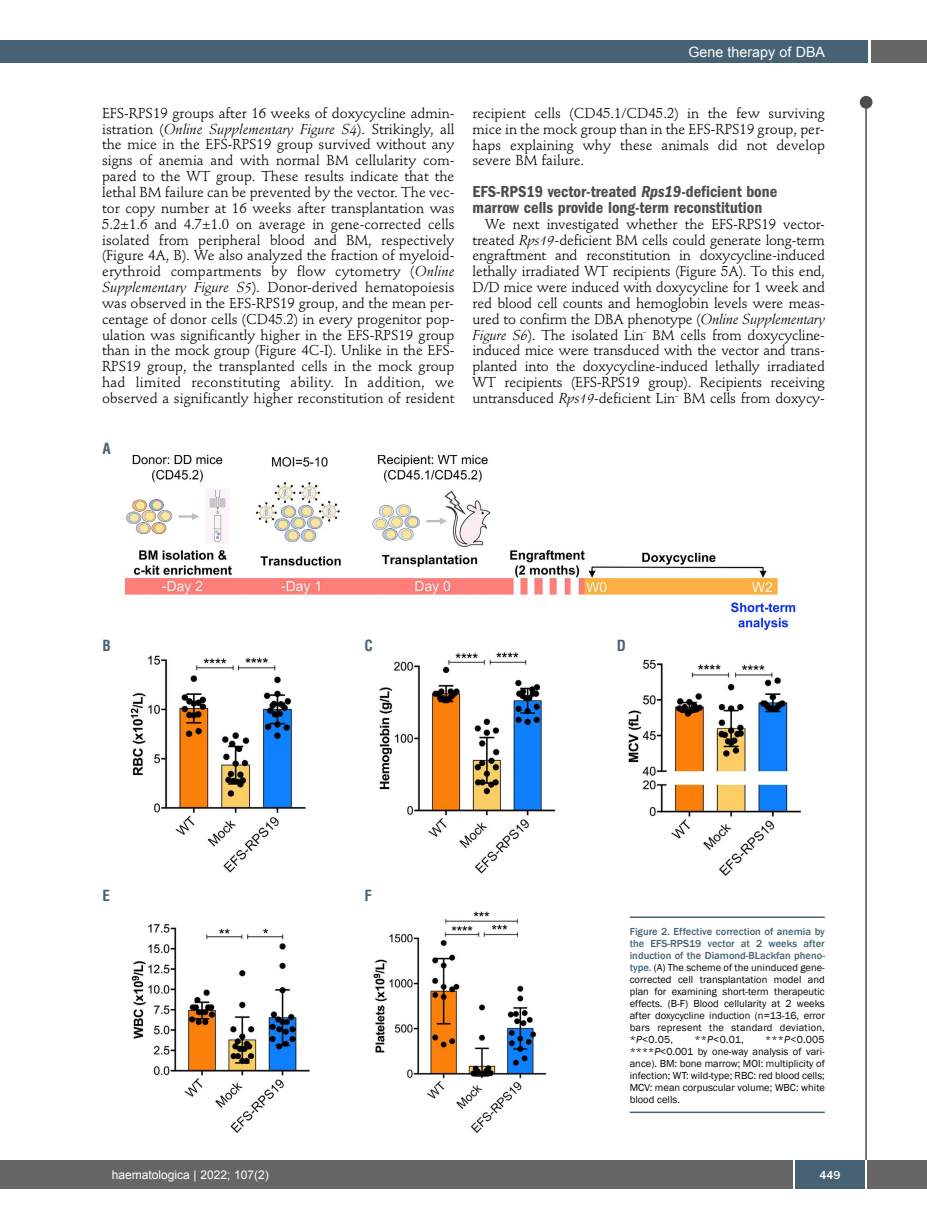
<style>
.page{position:relative;width:927px;height:1225px;background:#fff}
.page>*{position:absolute;margin:0;border:0;box-sizing:border-box;transform-origin:0 0}
.t1{font:600 condensed 16.5px/15.9px "Franklin Gothic";color:#4d4d4d}
.t2{font:700 condensed 15px "Helvetica";color:#466274}
.t3{font:14.25px/15.9px "Stempel Schneidler";color:#000;text-align:justify}
.t4{font:14.25px "Arial";color:#fff}
.t5{font:12px "Arial";color:#fff}
.t6{font:500 12px "Franklin Gothic";color:#fff}
.t7{font:10.5px/12px "Franklin Gothic";color:#000;text-align:justify}
.s1{font-style:italic}
.s2{font-weight:500;color:#466274}
</style>
<div class="page">
<div style="left:860px;top:96px;width:12px;height:13px;background:#4d4d4d;border-radius:50%"></div>
<hr style="left:865px;top:98px;width:2px;height:1062px;background:#4d4d4d">
<div style="left:871px;top:40px;width:56px;height:22px;background:#666"></div>
<div style="left:18px;top:40px;width:849px;height:22px;background:#466274"></div>
<div style="left:17px;top:1160px;width:910px;height:28px;background:#666"></div>
<div style="left:795px;top:1160px;width:70px;height:28px;background:#466274"></div>
<hr style="left:793px;top:1160px;width:2px;height:28px;background:#fff">
<hr style="left:865px;top:1160px;width:2px;height:28px;background:#fff">
<div style="left:0;top:40px;width:19px;height:22px;background:#466274"></div>
<div style="left:0;top:1160px;width:18px;height:28px;background:#666"></div>
<img style="left:123px;top:454px;width:693px;height:679px">
<hr style="left:630px;top:916px;width:195px;height:2px;background:#466274">
<hr style="left:630px;top:1111px;width:195px;height:2px;background:#466274">
<p class="t4" style="left:688px;top:44px;width:138px">Gene therapy of DBA</p>
<p class="t3" style="left:102px;top:106px;width:354px">EFS-RPS19 groups after 16 weeks of doxycycline admin&shy;istration (<span class="s1">Online Supplementary Figure S4</span>). Strikingly, all the mice in the EFS-RPS19 group survived without any signs of anemia and with normal BM cellularity com&shy;pared to the WT group. These results indicate that the lethal BM failure can be prevented by the vector. The vec&shy;tor copy number at 16 weeks after transplantation was 5.2±1.6 and 4.7±1.0 on average in gene-corrected cells isolated from peripheral blood and BM, respectively (Figure 4A, B). We also analyzed the fraction of myeloid&shy;erythroid compartments by flow cytometry (<span class="s1">Online Supplementary Figure S5</span>). Donor-derived hematopoiesis was observed in the EFS-RPS19 group, and the mean per&shy;centage of donor cells (CD45.2) in every progenitor pop&shy;ulation was significantly higher in the EFS-RPS19 group than in the mock group (Figure 4C-I). Unlike in the EFS-RPS19 group, the transplanted cells in the mock group had limited reconstituting ability. In addition, we observed a significantly higher reconstitution of resident</p>
<p class="t3" style="left:472px;top:106px;width:354px">recipient cells (CD45.1/CD45.2) in the few surviving mice in the mock group than in the EFS-RPS19 group, per&shy;haps explaining why these animals did not develop severe BM failure.</p>
<p class="t1" style="left:472px;top:185px;width:306px">EFS-RPS19 vector-treated <span class="s1">Rps19-</span>deficient bone marrow cells provide long-term reconstitution</p>
<p class="t3" style="left:472px;top:217px;width:354px;text-indent:13px">We next investigated whether the EFS-RPS19 vector&shy;treated <span class="s1">Rps19-</span>deficient BM cells could generate long-term engraftment and reconstitution in doxycycline-induced lethally irradiated WT recipients (Figure 5A). To this end, D/D mice were induced with doxycycline for 1 week and red blood cell counts and hemoglobin levels were meas&shy;ured to confirm the DBA phenotype (<span class="s1">Online Supplementary Figure S6</span>). The isolated Lin<sup>–</sup> BM cells from doxycycline&shy;induced mice were transduced with the vector and trans&shy;planted into the doxycycline-induced lethally irradiated WT recipients (EFS-RPS19 group). Recipients receiving untransduced <span class="s1">Rps19</span>-deficient Lin<sup>–</sup> BM cells from doxycy-</p>
<p class="t2" style="left:103px;top:443px;width:10px">A</p>
<p class="t2" style="left:103px;top:640px;width:10px">B</p>
<p class="t2" style="left:365px;top:640px;width:10px">C</p>
<p class="t2" style="left:617px;top:640px;width:11px">D</p>
<p class="t2" style="left:103px;top:890px;width:9px">E</p>
<p class="t2" style="left:365px;top:890px;width:9px">F</p>
<p class="t7" style="left:630px;top:925px;width:197px"><span class="s2">Figure 2. Effective correction of anemia by the EFS-RPS19 vector at 2 weeks after induction of the Diamond-BLackfan pheno&shy;type.</span> (A) The scheme of the uninduced gene&shy;corrected cell transplantation model and plan for examining short-term therapeutic effects. (B-F) Blood cellularity at 2 weeks after doxycycline induction (n=13-16, error bars represent the standard deviation, *<span class="s1">P</span>&lt;0.05,</p>
<p class="t7" style="left:630px;top:1033px;width:197px;text-indent:135px">***<span class="s1">P</span>&lt;0.005 ****<span class="s1">P</span>&lt;0.001 by one-way analysis of vari&shy;ance). BM: bone marrow; MOI: multiplicity of infection; WT: wild-type; RBC: red blood cells; MCV: mean corpuscular volume; WBC: white blood cells.</p>
<p class="t7" style="left:694px;top:1033px;width:51px">**<span class="s1">P</span>&lt;0.01,</p>
<p class="t5" style="left:112px;top:1168px;width:158px">haematologica | 2022; 107(2)</p>
<p class="t6" style="left:819px;top:1167px;width:23px">449</p>
</div>
